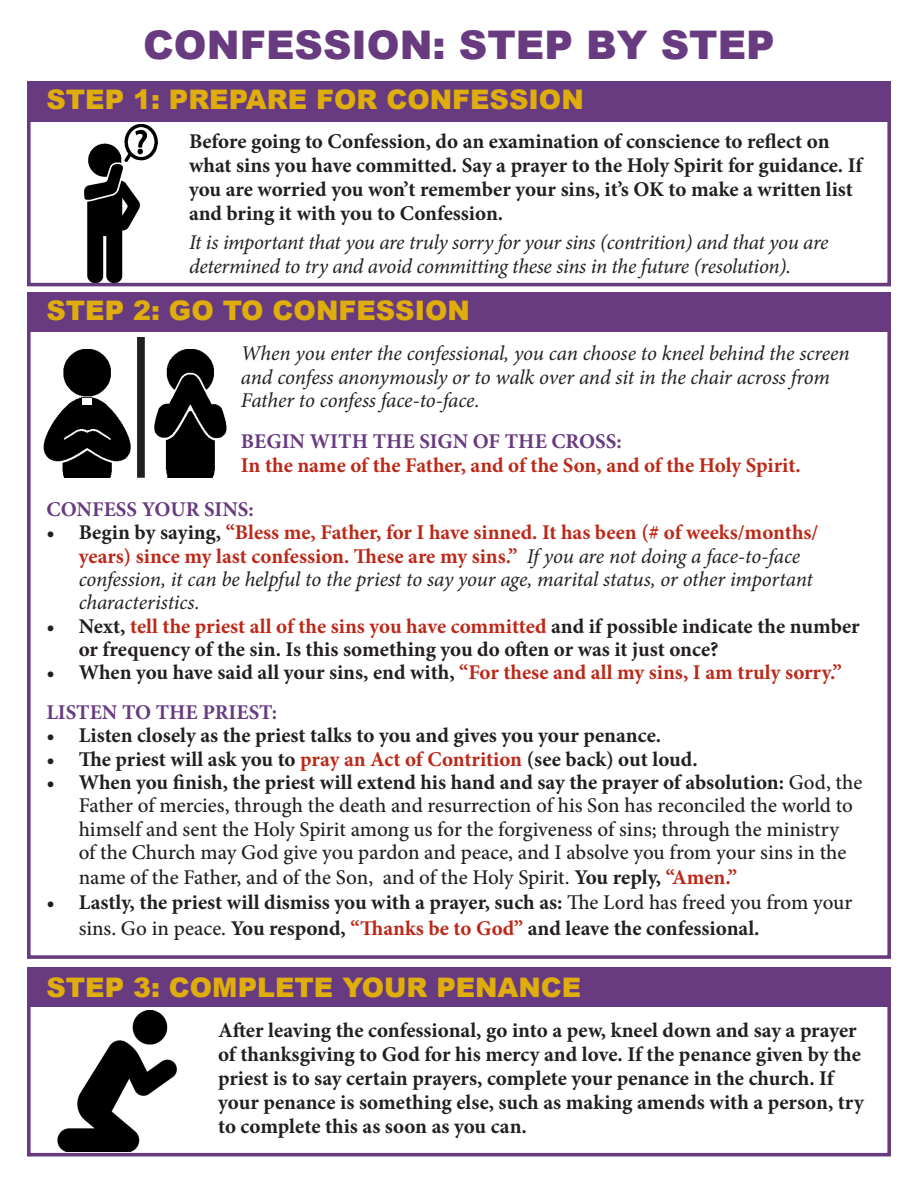
<style>
.page{position:relative;width:918px;height:1188px;background:#fff}
.page>*{position:absolute;margin:0;border:0;box-sizing:border-box;transform-origin:0 0}
.t1{font:900 39.45px "Arial";color:#683b80}
.t2{font:900 26.85px "Arial";color:#e0ae0b}
.t3{font:700 21px/24px "Minion Pro";color:#231f20}
.t4{font:italic 21px/23.4px "Minion Pro";letter-spacing:-.01em;color:#231f20}
.t5{font:500 21px/23.4px "Minion Pro";letter-spacing:-.005em;color:#231f20}
.t6{font:700 21px/39.8px "Minion Pro";color:#bc2818}
.t7{font:700 21px "Minion Pro";color:#683b80}
.s1{font-weight:700;font-style:normal}
.s2{font-weight:700;font-style:normal;color:#bc2818}
.s3{color:#bc2818}
.s4{color:#231f20}
.s5{color:#683b80}
.s6{font-weight:700}
.s7{font-weight:700;color:#bc2818}
.s8{font-weight:500}
</style>
<div class="page">
<img style="left:84px;top:124px;width:74px;height:157px">
<div style="left:27px;top:967px;width:864px;height:40px;background:#683b80"></div>
<div style="left:27px;top:118px;width:864px;height:168px;border:4px solid #683b80"></div>
<div style="left:27px;top:81px;width:864px;height:40px;background:#683b80"></div>
<div style="left:27px;top:328px;width:864px;height:631px;border:4px solid #683b80"></div>
<div style="left:27px;top:1003px;width:864px;height:154px;border:4px solid #683b80"></div>
<div style="left:27px;top:293px;width:864px;height:39px;background:#683b80"></div>
<img style="left:43px;top:349px;width:88px;height:129px">
<svg style="left:81px;top:397px;width:12px;height:3px"></svg>
<div style="left:82px;top:398px;width:10px;height:7px;background:#fff"></div>
<img style="left:154px;top:349px;width:73px;height:129px">
<div style="left:137px;top:337px;width:8px;height:141px;background:#231f20"></div>
<img style="left:57px;top:1011px;width:120px;height:141px">
<h1 class="t1" style="left:143px;top:17px;width:633px">CONFESSION: STEP BY STEP</h1>
<p class="t2" style="left:46px;top:80px;width:539px">STEP 1: PREPARE FOR CONFESSION</p>
<p class="t3" style="left:189px;top:129px;width:675px">Before going to Confession, do an examination of conscience to reflect on what sins you have committed. Say a prayer to the Holy Spirit for guidance. If you are worried you won’t remember your sins, it’s OK to make a written list and bring it with you to Confession.</p>
<p class="t4" style="left:189px;top:230px;width:641px;line-height:24px">It is important that you are truly sorry for your sins (contrition) and that you are determined to try and avoid committing these sins in the future (resolution).</p>
<p class="t2" style="left:46px;top:291px;width:425px">STEP 2: GO TO CONFESSION</p>
<p class="t4" style="left:241px;top:342px;width:610px">When you enter the confessional, you can choose to kneel behind the screen and confess anonymously or to walk over and sit in the chair across from<br>Father to confess face-to-face.</p>
<p class="t7" style="left:241px;top:427px;width:382px">BEGIN WITH THE SIGN OF THE CROSS:</p>
<p class="t6" style="left:241px;top:445px;width:562px">In the name of the Father, and of the Son, and of the Holy Spirit.</p>
<p class="t7" style="left:46px;top:494px;width:209px">CONFESS YOUR SINS:</p>
<p class="t4" style="left:79px;top:521px;width:741px;text-indent:-32px"><span class="s1">• Begin by saying,</span> <span class="s2">“Bless me, Father, for I have sinned. It has been (# of weeks/months/ years) since my last confession. These are my sins.”</span> If you are not doing a face-to-face confession, it can be helpful to the priest to say your age, marital status, or other important characteristics.</p>
<p class="t3" style="left:79px;top:614px;width:783px;line-height:23.4px;text-indent:-32px">• Next, <span class="s3">tell the priest all of the sins you have committed</span> and if possible indicate the number or frequency of the sin. Is this something you do often or was it just once?</p>
<p class="t6" style="left:46px;top:652px;width:797px"><span class="s4">• When you have said all your sins, end with,</span> “For these and all my sins, I am truly sorry.”<br><span class="s5">LISTEN TO THE PRIEST:</span></p>
<p class="t3" style="left:46px;top:723px;width:616px">• Listen closely as the priest talks to you and gives you your penance.</p>
<p class="t3" style="left:46px;top:747px;width:653px">• The priest will ask you to <span class="s3">pray an Act of Contrition</span> (see back) out loud.</p>
<p class="t5" style="left:79px;top:771px;width:785px;text-indent:-32px"><span class="s6">• When you finish, the priest will extend his hand and say the prayer of absolution:</span> God, the Father of mercies, through the death and resurrection of his Son has reconciled the world to himself and sent the Holy Spirit among us for the forgiveness of sins; through the ministry<br>of the Church may God give you pardon and peace, and I absolve you from your sins in the</p>
<p class="t5" style="left:79px;top:866px;width:660px">name of the Father, and of the Son, and of the Holy Spirit. <span class="s6">You reply,</span> <span class="s7">“Amen.”</span></p>
<p class="t3" style="left:79px;top:890px;width:775px;line-height:25.2px;text-indent:-32px">• Lastly, the priest will dismiss you with a prayer, such as: <span class="s8">The Lord has freed you from your sins. Go in peace.</span> You respond, <span class="s3">“Thanks be to God”</span> and leave the confessional.</p>
<p class="t2" style="left:46px;top:967px;width:536px">STEP 3: COMPLETE YOUR PENANCE</p>
<p class="t3" style="left:218px;top:1018px;width:647px">After leaving the confessional, go into a pew, kneel down and say a prayer of thanksgiving to God for his mercy and love. If the penance given by the priest is to say certain prayers, complete your penance in the church. If your penance is something else, such as making amends with a person, try to complete this as soon as you can.</p>
</div>
